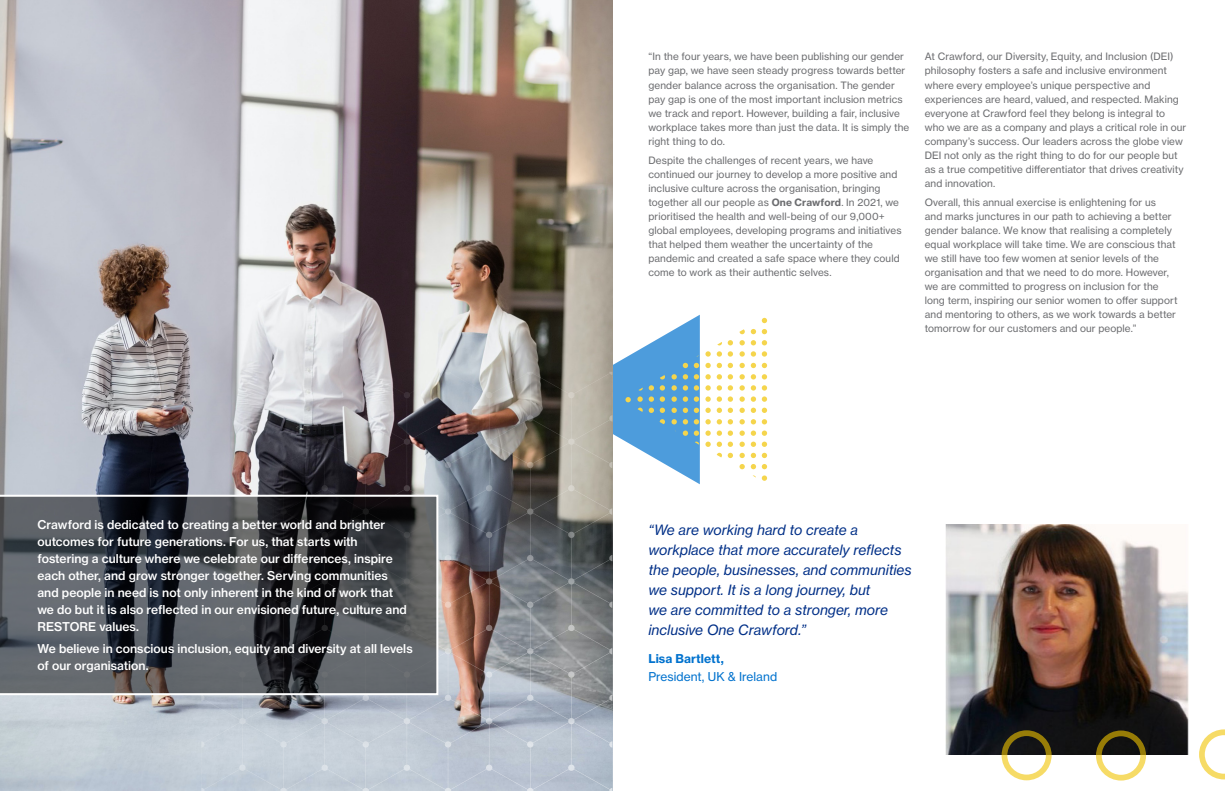
<style>
.page{position:relative;width:1225px;height:791px;background:#fff}
.page>*{position:absolute;margin:0;border:0;box-sizing:border-box;transform-origin:0 0}
.Body{font:14px/20px "N Haas Grotesk TX Std 56 It";color:#002f87}
.Body-2{font:12px/17px "N Haas Grotesk TX Std 65 Md";letter-spacing:.005em;color:#fff}
.Body-3{font:12px "N Haas Grotesk TX Std 55 Rg";color:#0172ce}
.Body-4{font:12px "N Haas Grotesk TX Std 75 Bd";letter-spacing:.01em;color:#0172ce}
.Body-5{font:10px/14px "N Haas Grotesk TX Std 55 Rg";letter-spacing:.01em;color:#6c6d70}
.s1{font-family:"N Haas Grotesk TX Std 75 Bd"}
</style>
<div class="page">
<svg style="left:762px;top:430px;width:5px;height:6px"></svg>
<svg style="left:762px;top:442px;width:5px;height:5px"></svg>
<svg style="left:762px;top:453px;width:5px;height:5px"></svg>
<svg style="left:762px;top:464px;width:5px;height:5px"></svg>
<svg style="left:762px;top:475px;width:5px;height:6px"></svg>
<svg style="left:751px;top:430px;width:5px;height:6px"></svg>
<svg style="left:751px;top:442px;width:5px;height:5px"></svg>
<svg style="left:751px;top:453px;width:5px;height:5px"></svg>
<svg style="left:751px;top:464px;width:5px;height:5px"></svg>
<svg style="left:739px;top:430px;width:6px;height:6px"></svg>
<svg style="left:739px;top:442px;width:6px;height:5px"></svg>
<svg style="left:739px;top:453px;width:6px;height:5px"></svg>
<svg style="left:739px;top:464px;width:6px;height:5px"></svg>
<svg style="left:762px;top:374px;width:5px;height:5px"></svg>
<svg style="left:762px;top:385px;width:5px;height:17px"></svg>
<svg style="left:762px;top:408px;width:5px;height:5px"></svg>
<svg style="left:762px;top:419px;width:5px;height:5px"></svg>
<svg style="left:751px;top:374px;width:5px;height:5px"></svg>
<svg style="left:751px;top:385px;width:5px;height:17px"></svg>
<svg style="left:751px;top:408px;width:5px;height:5px"></svg>
<svg style="left:751px;top:419px;width:5px;height:5px"></svg>
<svg style="left:739px;top:374px;width:6px;height:5px"></svg>
<svg style="left:739px;top:385px;width:6px;height:17px"></svg>
<svg style="left:739px;top:408px;width:6px;height:5px"></svg>
<svg style="left:739px;top:419px;width:6px;height:5px"></svg>
<svg style="left:762px;top:318px;width:5px;height:5px"></svg>
<svg style="left:762px;top:329px;width:5px;height:5px"></svg>
<svg style="left:762px;top:340px;width:5px;height:5px"></svg>
<svg style="left:762px;top:351px;width:5px;height:6px"></svg>
<svg style="left:762px;top:363px;width:5px;height:5px"></svg>
<svg style="left:751px;top:329px;width:5px;height:5px"></svg>
<svg style="left:751px;top:340px;width:5px;height:5px"></svg>
<svg style="left:751px;top:351px;width:5px;height:6px"></svg>
<svg style="left:751px;top:363px;width:5px;height:5px"></svg>
<svg style="left:739px;top:329px;width:6px;height:5px"></svg>
<svg style="left:739px;top:340px;width:6px;height:5px"></svg>
<svg style="left:739px;top:351px;width:6px;height:6px"></svg>
<svg style="left:739px;top:363px;width:6px;height:5px"></svg>
<svg style="left:612px;top:315px;width:121px;height:169px"></svg>
<img style="left:0;top:0;width:612px;height:791px">
<img style="left:201px;top:372px;width:411px;height:419px">
<img style="left:946px;top:524px;width:243px;height:231px">
<svg style="left:1001px;top:730px;width:50px;height:50px"></svg>
<svg style="left:1096px;top:730px;width:50px;height:50px"></svg>
<svg style="left:1199px;top:729px;width:26px;height:50px"></svg>
<svg style="left:0;top:495px;width:438px;height:200px;background:#484b50"></svg>
<p class="Body-2" style="left:37px;top:516px;width:371px">Crawford is dedicated to creating a better world and brighter outcomes for future generations. For us, that starts with fostering a culture where we celebrate our differences, inspire each other, and grow stronger together. Serving communities and people in need is not only inherent in the kind of work that we do but it is also reflected in our envisioned future, culture and RESTORE values.</p>
<p class="Body-2" style="left:37px;top:640px;width:377px">We believe in conscious inclusion, equity and diversity at all levels of our organisation.</p>
<p class="Body-5" style="left:648px;top:50px;width:262px">“In the four years, we have been publishing our gender pay gap, we have seen steady progress towards better gender balance across the organisation. The gender pay gap is one of the most important inclusion metrics we track and report. However, building a fair, inclusive workplace takes more than just the data. It is simply the right thing to do.</p>
<p class="Body-5" style="left:648px;top:153px;width:254px">Despite the challenges of recent years, we have continued our journey to develop a more positive and inclusive culture across the organisation, bringing together all our people as <span class="s1">One Crawford</span>. In 2021, we prioritised the health and well-being of our 9,000+ global employees, developing programs and initiatives that helped them weather the uncertainty of the pandemic and created a safe space where they could come to work as their authentic selves.</p>
<p class="Body-5" style="left:924px;top:50px;width:263px">At Crawford, our Diversity, Equity, and Inclusion (DEI) philosophy fosters a safe and inclusive environment where every employee’s unique perspective and experiences are heard, valued, and respected. Making everyone at Crawford feel they belong is integral to who we are as a company and plays a critical role in our company’s success. Our leaders across the globe view DEI not only as the right thing to do for our people but as a true competitive differentiator that drives creativity and innovation.</p>
<p class="Body-5" style="left:924px;top:195px;width:254px">Overall, this annual exercise is enlightening for us<br>and marks junctures in our path to achieving a better gender balance. We know that realising a completely equal workplace will take time. We are conscious that we still have too few women at senior levels of the organisation and that we need to do more. However, we are committed to progress on inclusion for the long term, inspiring our senior women to offer support and mentoring to others, as we work towards a better tomorrow for our customers and our people.”</p>
<p class="Body" style="left:648px;top:520px;width:265px">“We are working hard to create a workplace that more accurately reflects the people, businesses, and communities we support. It is a long journey, but<br>we are committed to a stronger, more inclusive One Crawford.”</p>
<p class="Body-4" style="left:648px;top:651px;width:77px">Lisa Bartlett,</p>
<p class="Body-3" style="left:648px;top:669px;width:130px">President, UK &amp; Ireland</p>
</div>
